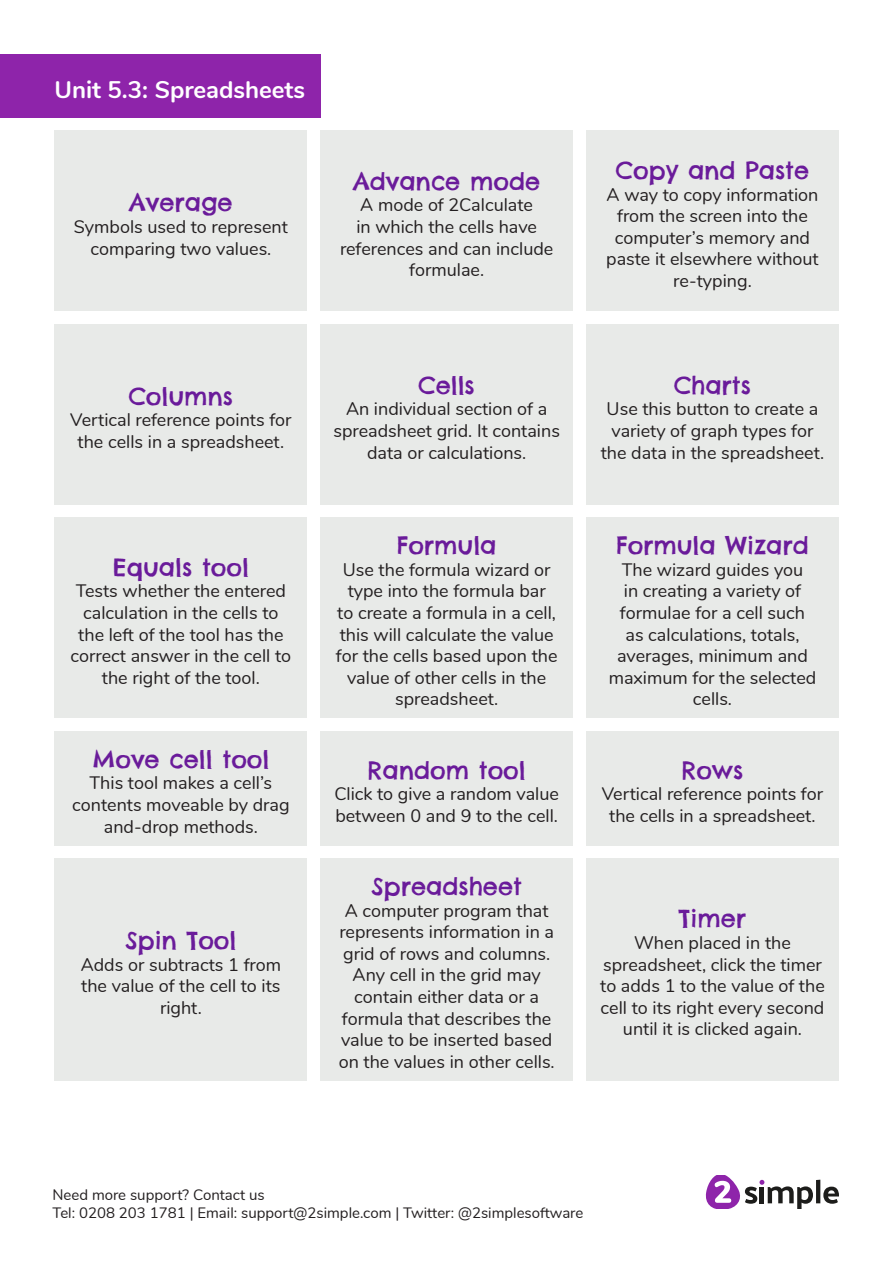
<style>
.page{position:relative;width:893px;height:1263px;background:#fff}
.page>*{position:absolute;margin:0;border:0;box-sizing:border-box;transform-origin:0 0}
.t1{font:24px "Chelsea Market";color:#6a1b9a}
.t2{font:700 24px "Nunito";color:#fff}
.t3{font:18px/21.6px "Nunito";color:#231f20;text-align:center}
.t4{font:15px/18px "Nunito";color:#231f20}
</style>
<div class="page">
<hr style="left:816px;top:1180px;width:4px;height:23px;background:#1d1d1b">
<svg style="left:823px;top:1186px;width:16px;height:18px"></svg>
<svg style="left:706px;top:1176px;width:107px;height:33px"></svg>
<div style="left:320px;top:131px;width:253px;height:180px;background:#e8eae8"></div>
<div style="left:586px;top:131px;width:253px;height:180px;background:#e8eae8"></div>
<div style="left:54px;top:131px;width:253px;height:180px;background:#e8eae8"></div>
<div style="left:0;top:54px;width:320px;height:64px;background:#8e24aa"></div>
<div style="left:320px;top:324px;width:253px;height:180px;background:#e8eae8"></div>
<div style="left:586px;top:324px;width:253px;height:180px;background:#e8eae8"></div>
<div style="left:54px;top:324px;width:253px;height:180px;background:#e8eae8"></div>
<div style="left:320px;top:517px;width:253px;height:201px;background:#e8eae8"></div>
<div style="left:586px;top:517px;width:253px;height:201px;background:#e8eae8"></div>
<div style="left:54px;top:517px;width:253px;height:201px;background:#e8eae8"></div>
<div style="left:320px;top:731px;width:253px;height:114px;background:#e8eae8"></div>
<div style="left:586px;top:731px;width:253px;height:114px;background:#e8eae8"></div>
<div style="left:54px;top:731px;width:253px;height:114px;background:#e8eae8"></div>
<div style="left:320px;top:858px;width:253px;height:222px;background:#e8eae8"></div>
<div style="left:586px;top:858px;width:253px;height:222px;background:#e8eae8"></div>
<div style="left:54px;top:858px;width:253px;height:222px;background:#e8eae8"></div>
<p class="t2" style="left:54px;top:72px;width:252px">Unit 5.3: Spreadsheets</p>
<p class="t1" style="left:129px;top:187px;width:105px">Average</p>
<p class="t3" style="left:74px;top:215px;width:215px">Symbols used to represent comparing two values.</p>
<p class="t1" style="left:353px;top:166px;width:189px">Advance mode</p>
<p class="t3" style="left:340px;top:193px;width:215px">A mode of 2Calculate<br>in which the cells have references and can include formulae.</p>
<p class="t1" style="left:616px;top:155px;width:195px">Copy and Paste</p>
<p class="t3" style="left:606px;top:182px;width:214px">A way to copy information from the screen into the computer’s memory and paste it elsewhere without re-typing.</p>
<p class="t1" style="left:129px;top:380px;width:106px">Columns</p>
<p class="t3" style="left:70px;top:408px;width:223px">Vertical reference points for the cells in a spreadsheet.</p>
<p class="t1" style="left:113px;top:552px;width:138px">Equals tool</p>
<p class="t3" style="left:71px;top:579px;width:222px">Tests whether the entered calculation in the cells to the left of the tool has the correct answer in the cell to the right of the tool.</p>
<p class="t1" style="left:92px;top:744px;width:178px">Move cell tool</p>
<p class="t3" style="left:72px;top:771px;width:219px">This tool makes a cell’s contents moveable by drag and-drop methods.</p>
<p class="t1" style="left:125px;top:925px;width:112px">Spin Tool</p>
<p class="t3" style="left:81px;top:952px;width:202px">Adds or subtracts 1 from the value of the cell to its right.</p>
<p class="t1" style="left:418px;top:370px;width:58px">Cells</p>
<p class="t3" style="left:333px;top:397px;width:228px">An individual section of a spreadsheet grid. It contains data or calculations.</p>
<p class="t1" style="left:397px;top:530px;width:101px">Formula</p>
<p class="t3" style="left:336px;top:558px;width:223px">Use the formula wizard or type into the formula bar<br>to create a formula in a cell, this will calculate the value for the cells based upon the value of other cells in the spreadsheet.</p>
<p class="t1" style="left:368px;top:754px;width:160px">Random tool</p>
<p class="t3" style="left:334px;top:782px;width:226px;text-align:left">Click to give a random value between 0 and 9 to the cell.</p>
<p class="t1" style="left:674px;top:370px;width:78px">Charts</p>
<p class="t3" style="left:601px;top:397px;width:225px">Use this button to create a variety of graph types for the data in the spreadsheet.</p>
<p class="t1" style="left:616px;top:530px;width:194px">Formula Wizard</p>
<p class="t3" style="left:609px;top:558px;width:209px">The wizard guides you<br>in creating a variety of formulae for a cell such as calculations, totals, averages, minimum and maximum for the selected cells.</p>
<p class="t1" style="left:681px;top:754px;width:63px">Rows</p>
<p class="t3" style="left:602px;top:782px;width:223px">Vertical reference points for the cells in a spreadsheet.</p>
<p class="t1" style="left:372px;top:871px;width:152px">Spreadsheet</p>
<p class="t3" style="left:339px;top:898px;width:217px">A computer program that represents information in a grid of rows and columns.<br>Any cell in the grid may contain either data or a formula that describes the value to be inserted based on the values in other cells.</p>
<p class="t1" style="left:679px;top:903px;width:69px">Timer</p>
<p class="t3" style="left:600px;top:931px;width:226px">When placed in the spreadsheet, click the timer to adds 1 to the value of the cell to its right every second until it is clicked again.</p>
<p class="t4" style="left:53px;top:1185px;width:532px">Need more support? Contact us<br>Tel: 0208 203 1781 | Email: support@2simple.com | Twitter: @2simplesoftware</p>
</div>
